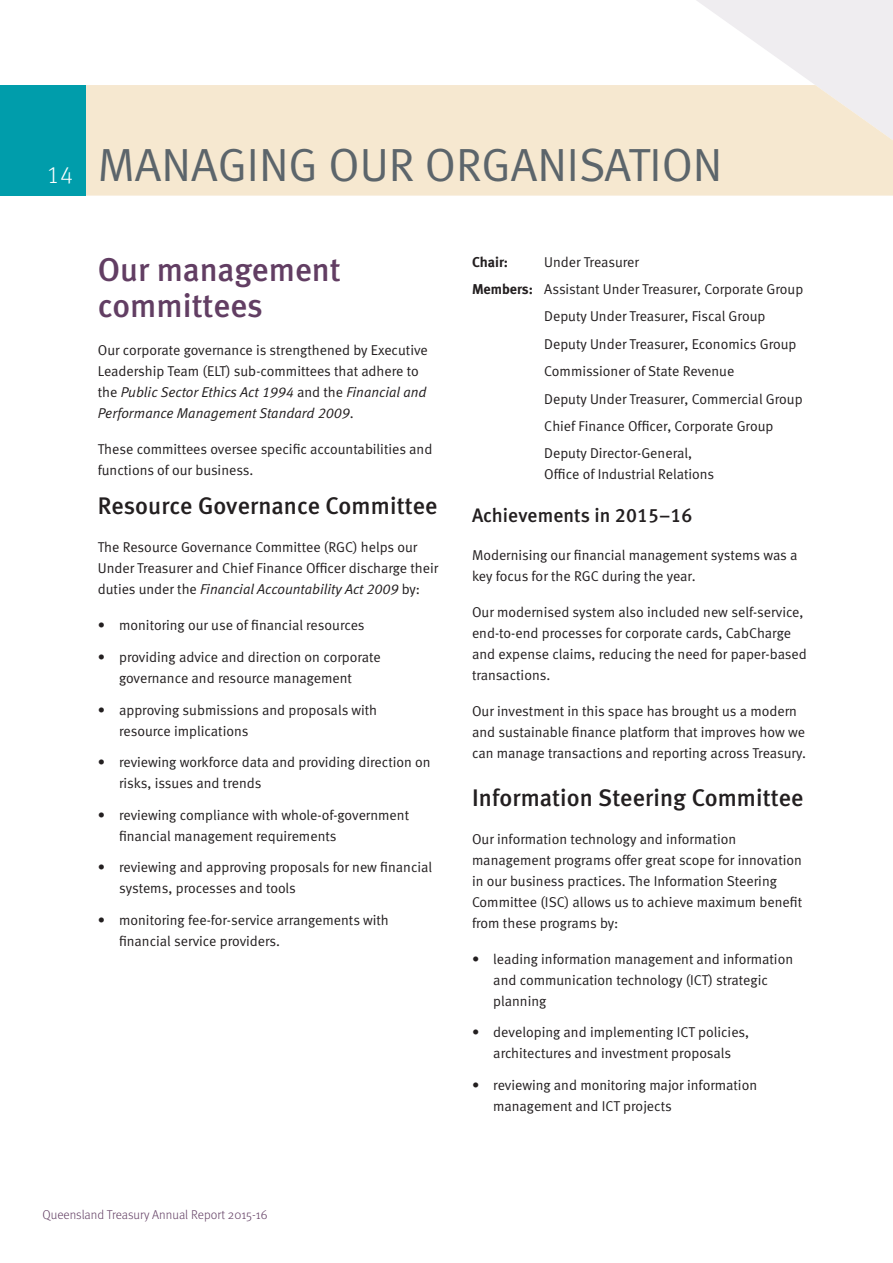
<style>
.page{position:relative;width:893px;height:1263px;background:#fff}
.page>*{position:absolute;margin:0;border:0;box-sizing:border-box;transform-origin:0 0}
.SMALLER_-_Follow_on{font:46.5px "Meta Normal LF";color:#5c656b}
.Large_heading{font:33px/36px "Meta Medium LF";color:#623e63}
.SUB_HEAD_3{font:24px "Meta Medium LF";letter-spacing:.005em;color:#231f20}
.Big_Heading{font:300 24px "Meta OT";color:#fff}
.SUB_HEAD_4{font:19.5px "Meta Medium LF";letter-spacing:.005em;color:#231f20}
.BODY_2{font:14.25px/21px "Meta Normal LF";color:#231f20}
.Bullet_text{font:14.25px/21px "Meta Normal LF";color:#231f20}
.BODY_2-2{font:14.25px "Meta Bold CELF";letter-spacing:-.005em;color:#231f20}
.t1{font:300 12.75px "Meta OT";color:#623e63}
.s1{font-style:italic}
.s2{font-family:"Meta Bold CELF"}
</style>
<div class="page">
<svg style="left:696px;top:0;width:197px;height:85px;fill:#efedf0"></svg>
<div style="left:85px;top:85px;width:808px;height:111px;background:#f6e8d0"></div>
<div style="left:0;top:85px;width:85px;height:111px;background:#009dab"></div>
<p class="Big_Heading" style="left:46px;top:161px;width:29px">14</p>
<p class="SMALLER_-_Follow_on" style="left:98px;top:138px;width:626px">MANAGING OUR ORGANISATION</p>
<p class="Large_heading" style="left:98px;top:251px;width:245px">Our management committees</p>
<p class="BODY_2" style="left:98px;top:339px;width:332px">Our corporate governance is strengthened by Executive Leadership Team (ELT) sub-committees that adhere to the <span class="s1">Public Sector Ethics Act 1994</span> and the <span class="s1">Financial and Performance Management Standard 2009</span>.</p>
<p class="BODY_2" style="left:98px;top:438px;width:336px">These committees oversee specific accountabilities and functions of our business.</p>
<p class="SUB_HEAD_3" style="left:98px;top:492px;width:341px">Resource Governance Committee</p>
<p class="BODY_2" style="left:98px;top:537px;width:342px">The Resource Governance Committee (RGC) helps our<br>Under Treasurer and Chief Finance Officer discharge their duties under the <span class="s1">Financial Accountability Act 2009</span> by:</p>
<p class="Bullet_text" style="left:98px;top:615px;width:268px">• monitoring our use of financial resources</p>
<p class="Bullet_text" style="left:98px;top:646px;width:285px;text-align:center">• providing advice and direction on corporate governance and resource management</p>
<p class="Bullet_text" style="left:119px;top:699px;width:260px;text-indent:-21px">• approving submissions and proposals with resource implications</p>
<p class="Bullet_text" style="left:119px;top:751px;width:313px;text-indent:-21px">• reviewing workforce data and providing direction on risks, issues and trends</p>
<p class="Bullet_text" style="left:119px;top:804px;width:292px;text-indent:-21px">• reviewing compliance with whole-of-government financial management requirements</p>
<p class="Bullet_text" style="left:119px;top:857px;width:315px;text-indent:-21px">• reviewing and approving proposals for new financial systems, processes and tools</p>
<p class="Bullet_text" style="left:119px;top:909px;width:271px;text-indent:-21px">• monitoring fee-for-service arrangements with financial service providers.</p>
<p class="BODY_2-2" style="left:472px;top:253px;width:38px">Chair:</p>
<p class="BODY_2" style="left:544px;top:251px;width:96px">Under Treasurer</p>
<p class="BODY_2" style="left:472px;top:278px;width:333px"><span class="s2">Members:</span> Assistant Under Treasurer, Corporate Group</p>
<p class="BODY_2" style="left:544px;top:306px;width:223px">Deputy Under Treasurer, Fiscal Group</p>
<p class="BODY_2" style="left:544px;top:333px;width:254px">Deputy Under Treasurer, Economics Group</p>
<p class="BODY_2" style="left:544px;top:361px;width:192px">Commissioner of State Revenue</p>
<p class="BODY_2" style="left:544px;top:388px;width:260px">Deputy Under Treasurer, Commercial Group</p>
<p class="BODY_2" style="left:544px;top:415px;width:231px">Chief Finance Officer, Corporate Group</p>
<p class="BODY_2" style="left:544px;top:443px;width:171px">Deputy Director-General,<br>Office of Industrial Relations</p>
<p class="SUB_HEAD_4" style="left:472px;top:504px;width:222px">Achievements in 2015–16</p>
<p class="BODY_2" style="left:472px;top:544px;width:327px">Modernising our financial management systems was a key focus for the RGC during the year.</p>
<p class="BODY_2" style="left:472px;top:601px;width:336px">Our modernised system also included new self-service, end-to-end processes for corporate cards, CabCharge and expense claims, reducing the need for paper-based transactions.</p>
<p class="BODY_2" style="left:472px;top:700px;width:336px">Our investment in this space has brought us a modern and sustainable finance platform that improves how we can manage transactions and reporting across Treasury.</p>
<p class="SUB_HEAD_3" style="left:472px;top:783px;width:333px">Information Steering Committee</p>
<p class="BODY_2" style="left:472px;top:828px;width:332px">Our information technology and information management programs offer great scope for innovation in our business practices. The Information Steering Committee (ISC) allows us to achieve maximum benefit from these programs by:</p>
<p class="Bullet_text" style="left:493px;top:948px;width:301px;text-indent:-21px">• leading information management and information and communication technology (ICT) strategic planning</p>
<p class="Bullet_text" style="left:472px;top:1021px;width:279px;text-align:center">• developing and implementing ICT policies, architectures and investment proposals</p>
<p class="Bullet_text" style="left:493px;top:1074px;width:265px;text-indent:-21px">• reviewing and monitoring major information management and ICT projects</p>
<p class="t1" style="left:43px;top:1207px;width:227px">Queensland Treasury Annual Report 2015-16</p>
</div>
